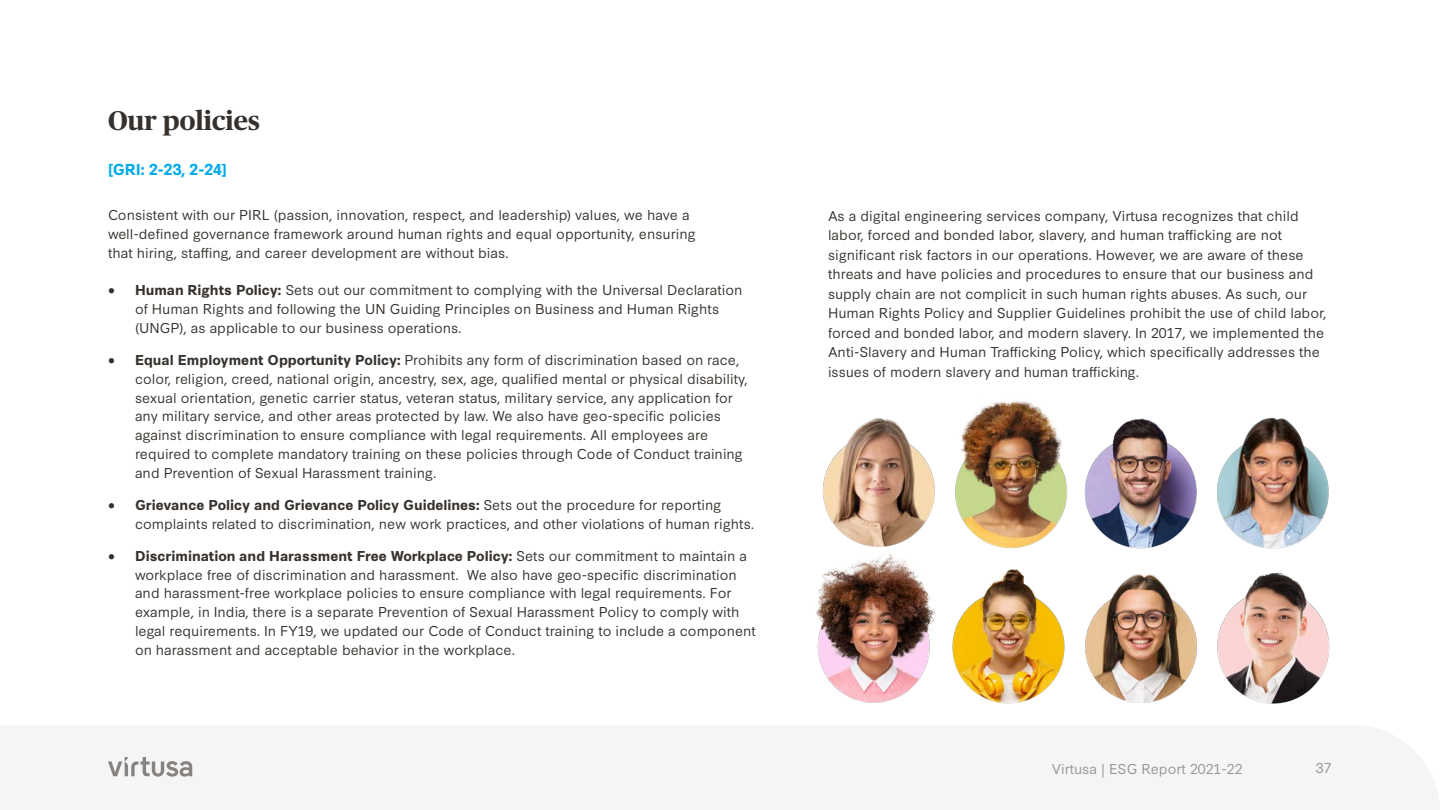
<style>
.page{position:relative;width:1440px;height:810px;background:#fff}
.page>*{position:absolute;margin:0;border:0;box-sizing:border-box;transform-origin:0 0}
.Heading_2{font:700 27px "Publico Headline";color:#36312d}
.Indicator_Style{font:700 15px "Synthese";color:#00aae8}
.t1{font:13.5px/18.8px "Synthese";color:#36312d}
.t2{font:13.5px "Synthese";color:#939598}
.s1{font-weight:700}
</style>
<div class="page">
<svg style="left:108px;top:757px;width:84px;height:20px"></svg>
<img style="left:822px;top:401px;width:507px;height:145px">
<img style="left:816px;top:546px;width:514px;height:158px">
<p class="Heading_2" style="left:108px;top:101px;width:153px">Our policies</p>
<p class="Indicator_Style" style="left:108px;top:157px;width:120px">[GRI: 2-23, 2-24]</p>
<p class="t1" style="left:108px;top:205px;width:589px">Consistent with our PIRL (passion, innovation, respect, and leadership) values, we have a well-defined governance framework around human rights and equal opportunity, ensuring that hiring, staffing, and career development are without bias.</p>
<p class="t1" style="left:135px;top:280px;width:609px;text-indent:-27px"><span class="s1">• Human Rights Policy:</span> Sets out our commitment to complying with the Universal Declaration of Human Rights and following the UN Guiding Principles on Business and Human Rights (UNGP), as applicable to our business operations.</p>
<p class="t1" style="left:135px;top:349px;width:614px;text-indent:-27px"><span class="s1">• Equal Employment Opportunity Policy:</span> Prohibits any form of discrimination based on race, color, religion, creed, national origin, ancestry, sex, age, qualified mental or physical disability, sexual orientation, genetic carrier status, veteran status, military service, any application for any military service, and other areas protected by law. We also have geo-specific policies against discrimination to ensure compliance with legal requirements. All employees are required to complete mandatory training on these policies through Code of Conduct training and Prevention of Sexual Harassment training.</p>
<p class="t1" style="left:135px;top:494px;width:621px;text-indent:-27px"><span class="s1">• Grievance Policy and Grievance Policy Guidelines:</span> Sets out the procedure for reporting complaints related to discrimination, new work practices, and other violations of human rights.</p>
<p class="t1" style="left:135px;top:545px;width:622px;text-indent:-27px"><span class="s1">• Discrimination and Harassment Free Workplace Policy:</span> Sets our commitment to maintain a workplace free of discrimination and harassment. We also have geo-specific discrimination and harassment-free workplace policies to ensure compliance with legal requirements. For example, in India, there is a separate Prevention of Sexual Harassment Policy to comply with legal requirements. In FY19, we updated our Code of Conduct training to include a component on harassment and acceptable behavior in the workplace.</p>
<p class="t1" style="left:828px;top:205px;width:500px;line-height:19.5px">As a digital engineering services company, Virtusa recognizes that child labor, forced and bonded labor, slavery, and human trafficking are not significant risk factors in our operations. However, we are aware of these threats and have policies and procedures to ensure that our business and supply chain are not complicit in such human rights abuses. As such, our Human Rights Policy and Supplier Guidelines prohibit the use of child labor, forced and bonded labor, and modern slavery. In 2017, we implemented the Anti-Slavery and Human Trafficking Policy, which specifically addresses the issues of modern slavery and human trafficking.</p>
<p class="t2" style="left:1052px;top:757px;width:192px">Virtusa | ESG Report 2021-22</p>
<p class="t2" style="left:1316px;top:756px;width:17px">37</p>
</div>
